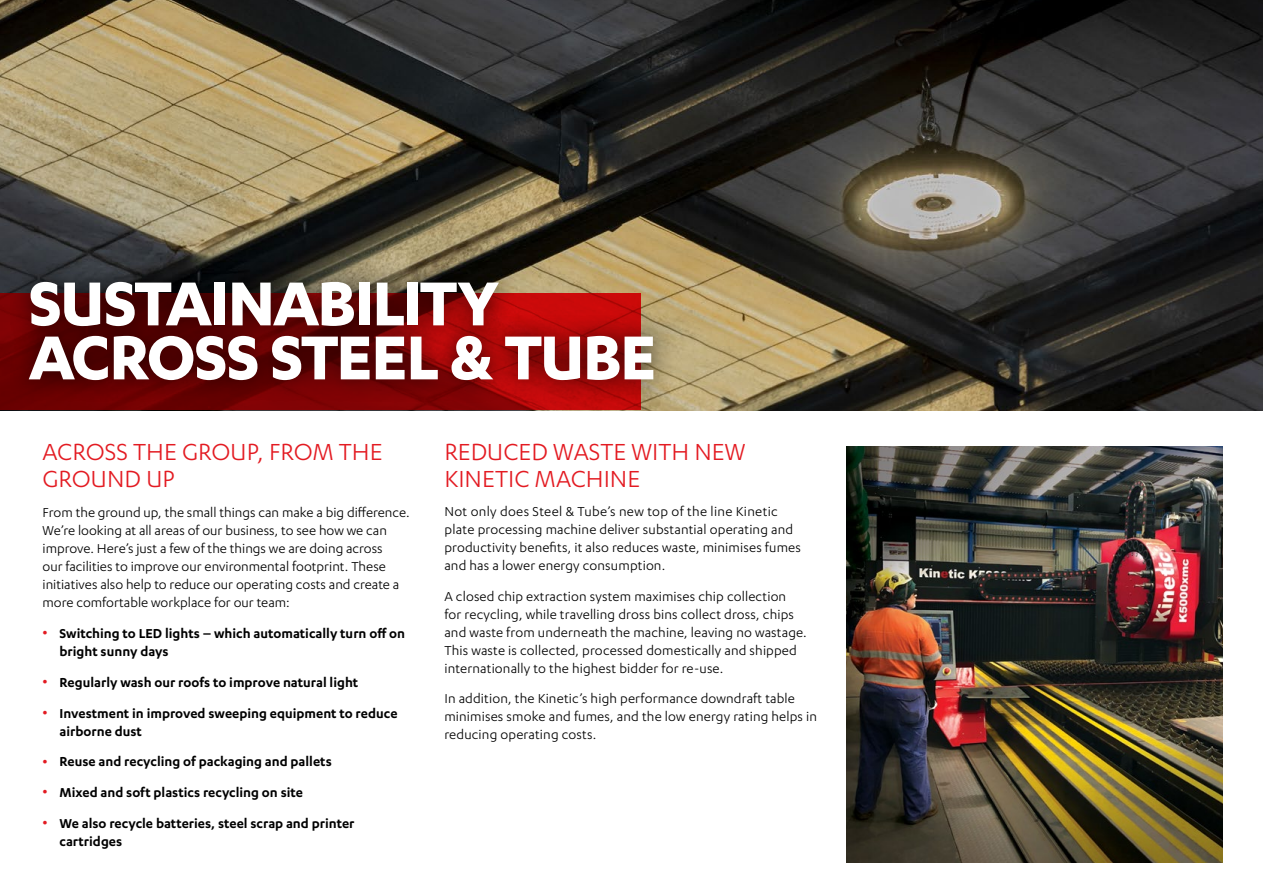
<style>
.page{position:relative;width:1263px;height:893px;background:#fff}
.page>*{position:absolute;margin:0;border:0;box-sizing:border-box;transform-origin:0 0}
.t1{font:700 72px/54px "Karbon";letter-spacing:-.025em;color:#fff}
.t2{font:27px/27px "Karbon";color:#e31b22}
.t3{font:15px/18px "Karbon";letter-spacing:.01em;color:#000}
.t4{font:600 15px/30.8px "Karbon";color:#000}
.t5{font:700 15px/30.8px "Karbon";color:#e31b22}
</style>
<div class="page">
<img style="left:0;top:0;width:1263px;height:410px">
<svg style="left:0;top:293px;width:640px;height:117px;background:#820303"></svg>
<div style="left:7px;top:259px;width:669px;height:144px;background:#000;opacity:.75"></div>
<img style="left:846px;top:446px;width:376px;height:416px">
<h1 class="t1" style="left:29px;top:274px;width:629px">SUSTAINABILITY<br>ACROSS STEEL &amp; TUBE</h1>
<h2 class="t2" style="left:43px;top:437px;width:342px">ACROSS THE GROUP, FROM THE<br>GROUND UP</h2>
<p class="t3" style="left:43px;top:503px;width:369px">From the ground up, the small things can make a big difference.<br>We’re looking at all areas of our business, to see how we can improve. Here’s just a few of the things we are doing across<br>our facilities to improve our environmental footprint. These initiatives also help to reduce our operating costs and create a more comfortable workplace for our team:</p>
<p class="t4" style="left:60px;top:624px;width:347px;line-height:18px">Switching to LED lights – which automatically turn off on bright sunny days</p>
<p class="t4" style="left:60px;top:666px;width:340px">Regularly wash our roofs to improve natural light<br>Investment in improved sweeping equipment to reduce</p>
<p class="t4" style="left:60px;top:715px;width:296px">airborne dust<br>Reuse and recycling of packaging and pallets Mixed and soft plastics recycling on site<br>We also recycle batteries, steel scrap and printer</p>
<p class="t4" style="left:60px;top:825px;width:64px">cartridges</p>
<p class="t5" style="left:43px;top:617px;width:7px">•</p>
<p class="t5" style="left:43px;top:666px;width:7px">• •</p>
<p class="t5" style="left:43px;top:745px;width:7px;text-align:justify">• • •</p>
<h2 class="t2" style="left:444px;top:437px;width:302px">REDUCED WASTE WITH NEW<br>KINETIC MACHINE</h2>
<p class="t3" style="left:444px;top:502px;width:358px">Not only does Steel &amp; Tube’s new top of the line Kinetic plate processing machine deliver substantial operating and productivity benefits, it also reduces waste, minimises fumes and has a lower energy consumption.</p>
<p class="t3" style="left:444px;top:587px;width:364px">A closed chip extraction system maximises chip collection for recycling, while travelling dross bins collect dross, chips and waste from underneath the machine, leaving no wastage.<br>This waste is collected, processed domestically and shipped internationally to the highest bidder for re-use.</p>
<p class="t3" style="left:444px;top:689px;width:374px">In addition, the Kinetic’s high performance downdraft table minimises smoke and fumes, and the low energy rating helps in reducing operating costs.</p>
</div>
